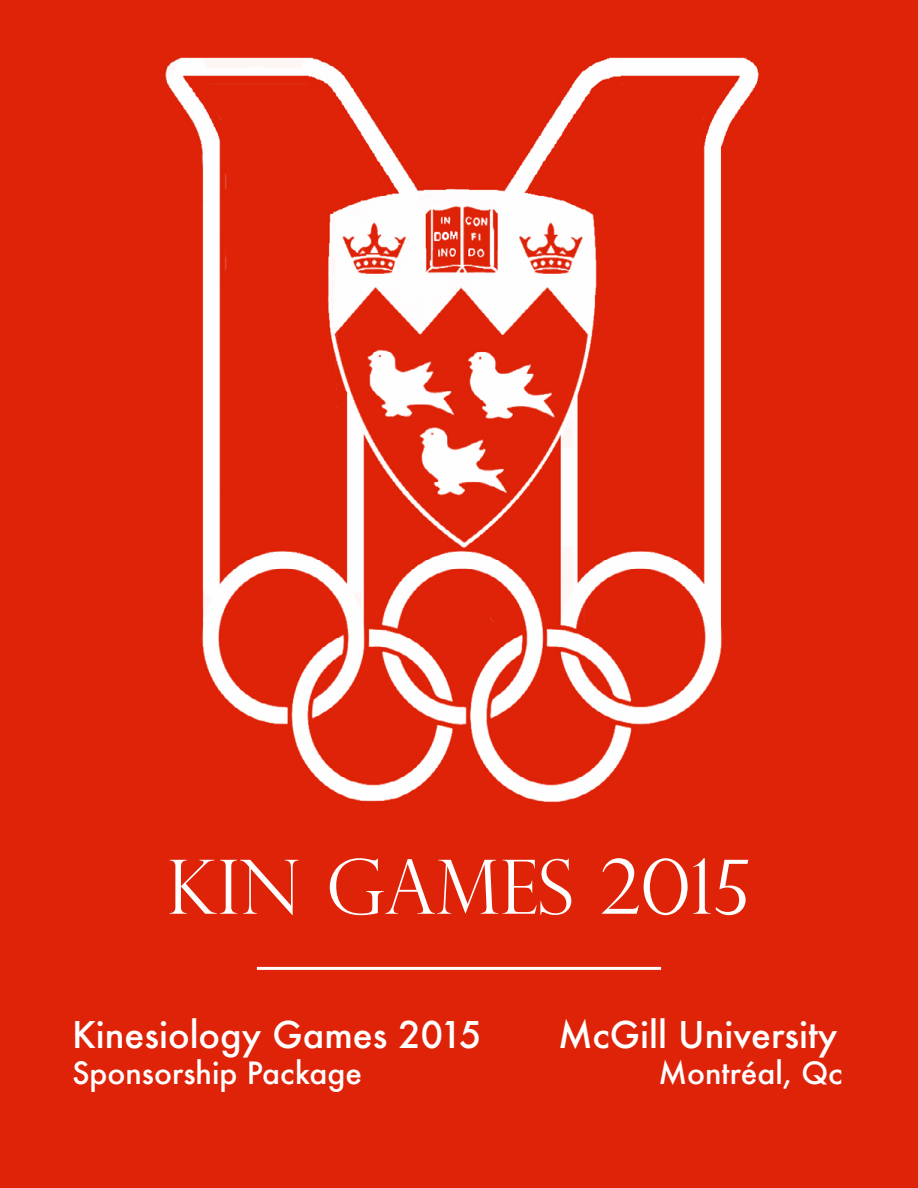
<style>
.page{position:relative;width:918px;height:1188px;background:#df2308}
.page>*{position:absolute;margin:0;border:0;box-sizing:border-box;transform-origin:0 0}
.t1{font:300 75px "Perpetua Titling";color:#fff}
.t2{font:500 36px "Futura";color:#fff}
.t3{font:500 30px "Futura";color:#fff}
</style>
<div class="page">
<hr style="left:257px;top:967px;width:404px;height:3px;background:#fff">
<img style="left:165px;top:57px;width:594px;height:746px">
<h1 class="t1" style="left:167px;top:842px;width:585px">KIN GAMES 2015</h1>
<p class="t2" style="left:72px;top:1010px;width:411px">Kinesiology Games 2015</p>
<p class="t2" style="left:558px;top:1010px;width:281px">McGill University</p>
<p class="t3" style="left:72px;top:1053px;width:292px">Sponsorship Package</p>
<p class="t3" style="left:658px;top:1053px;width:186px">Montréal, Qc</p>
</div>
